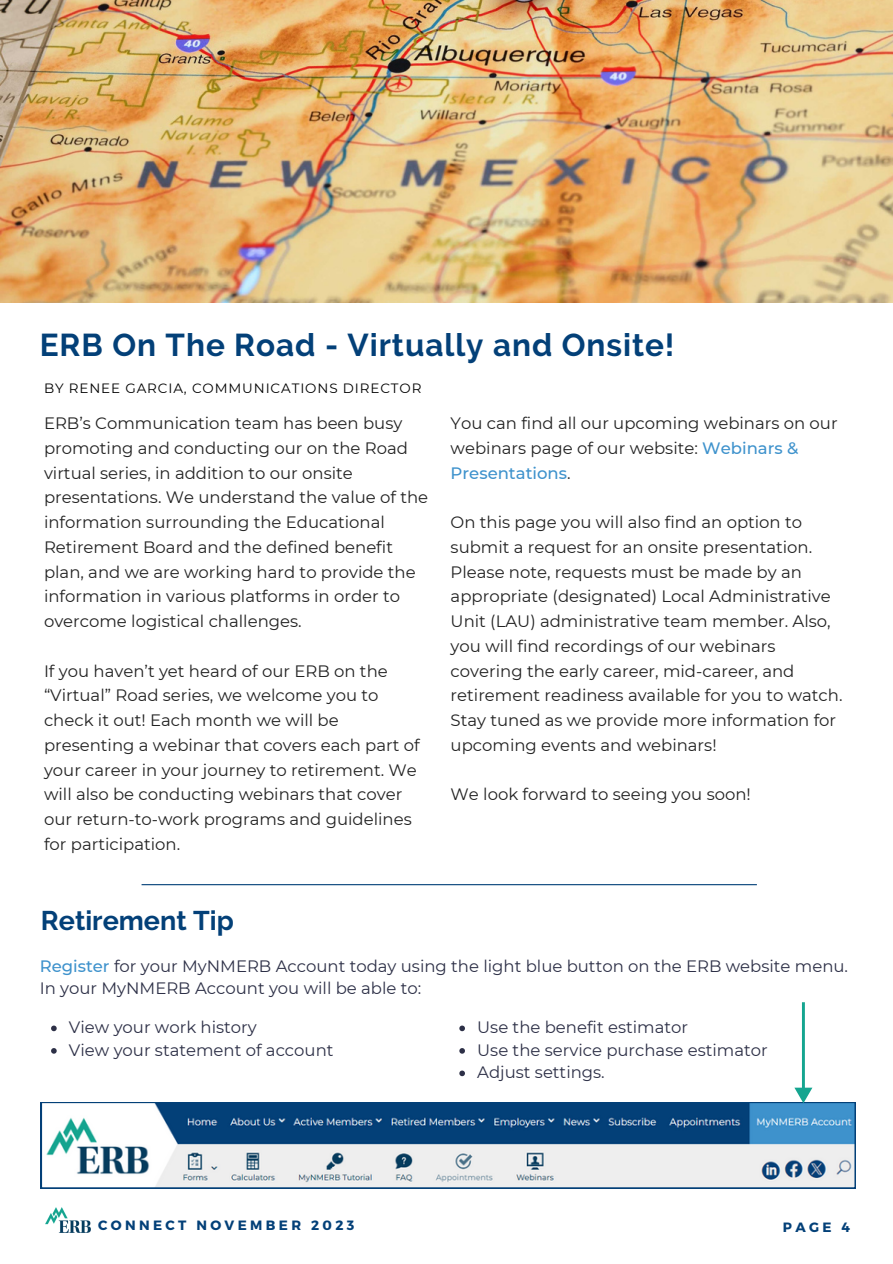
<style>
.page{position:relative;width:893px;height:1264px;background:#fff}
.page>*{position:absolute;margin:0;border:0;box-sizing:border-box;transform-origin:0 0}
.t1{font:700 31.5px "Raleway";letter-spacing:.03em;color:#034078}
.t2{font:700 27px "Raleway";color:#034078}
.t3{font:16.5px/24.8px "Montserrat";color:#222}
.t4{font:16.5px/22.5px "Montserrat";color:#2d3047}
.t5{font:13.5px "Montserrat";letter-spacing:.065em;color:#000}
.t6{font:700 13.5px "Montserrat";letter-spacing:.25em;color:#034078}
.s1{font-weight:500;color:#3e92cc}
</style>
<div class="page">
<img style="left:45px;top:1207px;width:45px;height:25px">
<img style="left:0;top:0;width:892px;height:302px">
<hr style="left:141px;top:884px;width:615px;height:1px;background:#034078">
<svg style="left:41px;top:1102px;width:814px;height:86px;background:#88a6be"></svg>
<svg style="left:459px;top:1025px;width:6px;height:6px"></svg>
<svg style="left:459px;top:1048px;width:6px;height:5px"></svg>
<svg style="left:459px;top:1070px;width:6px;height:6px"></svg>
<svg style="left:51px;top:1025px;width:6px;height:6px"></svg>
<svg style="left:51px;top:1048px;width:6px;height:5px"></svg>
<svg style="left:794px;top:1002px;width:18px;height:101px"></svg>
<p class="t1" style="left:40px;top:326px;width:636px">ERB On The Road - Virtually and Onsite!</p>
<p class="t5" style="left:44px;top:379px;width:379px">BY RENEE GARCIA, COMMUNICATIONS DIRECTOR</p>
<p class="t3" style="left:44px;top:411px;width:385px">ERB’s Communication team has been busy promoting and conducting our on the Road virtual series, in addition to our onsite presentations. We understand the value of the information surrounding the Educational Retirement Board and the defined benefit plan, and we are working hard to provide the information in various platforms in order to overcome logistical challenges.</p>
<p class="t3" style="left:44px;top:658px;width:377px">If you haven’t yet heard of our ERB on the “Virtual” Road series, we welcome you to check it out! Each month we will be presenting a webinar that covers each part of your career in your journey to retirement. We will also be conducting webinars that cover our return-to-work programs and guidelines for participation.</p>
<p class="t2" style="left:41px;top:904px;width:194px">Retirement Tip</p>
<p class="t3" style="left:450px;top:411px;width:388px">You can find all our upcoming webinars on our webinars page of our website: <span class="s1">Webinars &amp;<br>Presentations</span>.</p>
<p class="t3" style="left:450px;top:510px;width:393px">On this page you will also find an option to submit a request for an onsite presentation.<br>Please note, requests must be made by an appropriate (designated) Local Administrative Unit (LAU) administrative team member. Also, you will find recordings of our webinars covering the early career, mid-career, and retirement readiness available for you to watch.</p>
<p class="t3" style="left:450px;top:708px;width:387px">Stay tuned as we provide more information for upcoming events and webinars!</p>
<p class="t3" style="left:450px;top:782px;width:301px">We look forward to seeing you soon!</p>
<p class="t4" style="left:40px;top:954px;width:809px"><span class="s1">Register</span> for your MyNMERB Account today using the light blue button on the ERB website menu.<br>In your MyNMERB Account you will be able to:</p>
<p class="t4" style="left:477px;top:1016px;width:212px">Use the benefit estimator</p>
<p class="t4" style="left:477px;top:1038px;width:292px">Use the service purchase estimator</p>
<p class="t4" style="left:477px;top:1061px;width:129px">Adjust settings.</p>
<p class="t4" style="left:69px;top:1016px;width:189px">View your work history</p>
<p class="t4" style="left:69px;top:1038px;width:266px">View your statement of account</p>
<p class="t6" style="left:98px;top:1216px;width:258px">CONNECT NOVEMBER 2023</p>
<p class="t6" style="left:782px;top:1217px;width:69px">PAGE 4</p>
</div>
